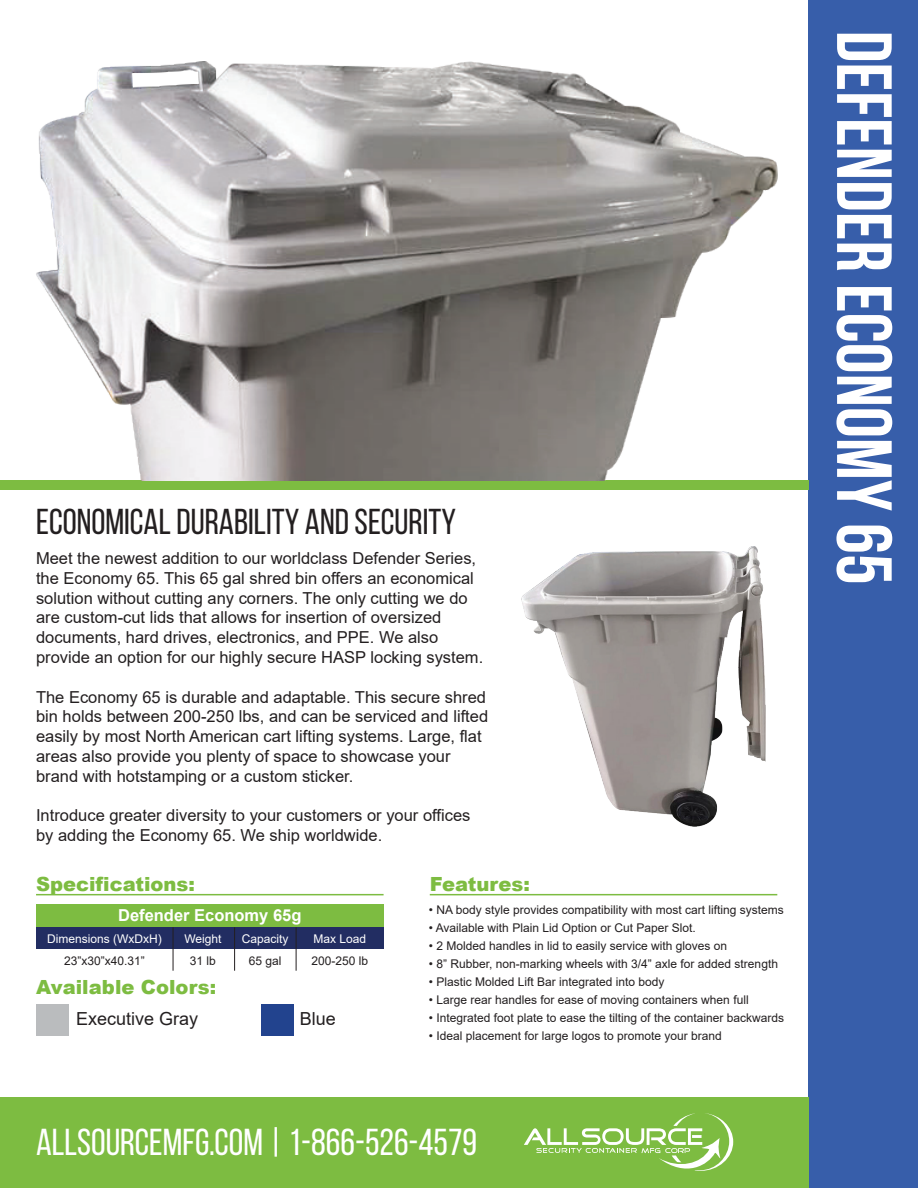
<style>
.page{position:relative;width:918px;height:1188px;background:#fff}
.page>*{position:absolute;margin:0;border:0;box-sizing:border-box;transform-origin:0 0}
.t1{font:700 78px "Bebas Neue";color:#fff}
.t2{font:37.5px "Bebas Neue";color:#fff}
.t3{font:36px "Bebas Neue";color:#231f20}
.t4{font:900 19.5px "Arial";color:#7dbc41}
.t5{font:18px "Arial";color:#231f20}
.t6{font:16.5px/19.8px "Arial";color:#231f20}
.t7{font:700 16.5px "Arial";color:#fff}
.t8{font:12px "Arial";color:#231f20}
.t9{font:12px "Arial";color:#fff}
</style>
<div class="page">
<img style="left:522px;top:546px;width:244px;height:280px">
<div style="left:36px;top:904px;width:348px;height:23px;background:#7dbc41"></div>
<div style="left:36px;top:927px;width:348px;height:22px;background:#222d62"></div>
<div style="left:808px;top:0;width:110px;height:1188px;background:#375eaa"></div>
<div style="left:0;top:1098px;width:808px;height:90px;background:#7dbc41"></div>
<div style="left:0;top:480px;width:808px;height:10px;background:#7dbc41"></div>
<svg style="left:524px;top:1113px;width:209px;height:58px"></svg>
<div style="left:36px;top:1005px;width:32px;height:31px;background:#babcbe"></div>
<div style="left:261px;top:1005px;width:33px;height:31px;background:#22438e"></div>
<hr style="left:173px;top:927px;width:1px;height:44px;background:#231f20">
<hr style="left:234px;top:927px;width:1px;height:44px;background:#231f20">
<hr style="left:296px;top:927px;width:1px;height:44px;background:#231f20">
<hr style="left:36px;top:894px;width:348px;height:1px;background:#7dbc41">
<hr style="left:430px;top:894px;width:347px;height:1px;background:#7dbc41">
<img style="left:36px;top:62px;width:741px;height:418px">
<h3 class="t3" style="left:36px;top:502px;width:421px">ECONOMICAL DURABILITY AND SECURITY</h3>
<p class="t6" style="left:36px;top:548px;width:449px">Meet the newest addition to our worldclass Defender Series, the Economy 65. This 65 gal shred bin offers an economical solution without cutting any corners. The only cutting we do are custom-cut lids that allows for insertion of oversized documents, hard drives, electronics, and PPE. We also provide an option for our highly secure HASP locking system.</p>
<p class="t6" style="left:36px;top:687px;width:454px">The Economy 65 is durable and adaptable. This secure shred bin holds between 200-250 lbs, and can be serviced and lifted easily by most North American cart lifting systems. Large, flat areas also provide you plenty of space to showcase your brand with hotstamping or a custom sticker.</p>
<p class="t6" style="left:36px;top:806px;width:436px">Introduce greater diversity to your customers or your offices by adding the Economy 65. We ship worldwide.</p>
<p class="t4" style="left:36px;top:870px;width:160px">Specifications:</p>
<p class="t7" style="left:118px;top:904px;width:185px">Defender Economy 65g</p>
<p class="t9" style="left:47px;top:930px;width:116px">Dimensions (WxDxH)</p>
<p class="t8" style="left:190px;top:952px;width:28px">31 lb</p>
<p class="t8" style="left:249px;top:952px;width:34px">65 gal</p>
<p class="t8" style="left:311px;top:952px;width:58px">200-250 lb</p>
<p class="t9" style="left:184px;top:930px;width:39px">Weight</p>
<p class="t9" style="left:242px;top:930px;width:48px">Capacity</p>
<p class="t9" style="left:314px;top:930px;width:54px">Max Load</p>
<p class="t8" style="left:64px;top:952px;width:82px">23”x30”x40.31”</p>
<p class="t4" style="left:36px;top:973px;width:182px">Available Colors:</p>
<p class="t5" style="left:76px;top:1006px;width:124px">Executive Gray</p>
<p class="t5" style="left:300px;top:1006px;width:38px">Blue</p>
<p class="t4" style="left:430px;top:870px;width:102px">Features:</p>
<p class="t8" style="left:429px;top:902px;width:356px">• NA body style provides compatibility with most cart lifting systems</p>
<p class="t8" style="left:429px;top:920px;width:268px">• Available with Plain Lid Option or Cut Paper Slot.</p>
<p class="t8" style="left:429px;top:938px;width:300px">• 2 Molded handles in lid to easily service with gloves on</p>
<p class="t8" style="left:429px;top:956px;width:351px">• 8” Rubber, non-marking wheels with 3/4” axle for added strength</p>
<p class="t8" style="left:429px;top:974px;width:237px">• Plastic Molded Lift Bar integrated into body</p>
<p class="t8" style="left:429px;top:992px;width:321px">• Large rear handles for ease of moving containers when full</p>
<p class="t8" style="left:429px;top:1010px;width:357px">• Integrated foot plate to ease the tilting of the container backwards</p>
<p class="t8" style="left:429px;top:1028px;width:295px">• Ideal placement for large logos to promote your brand</p>
<h2 class="t2" style="left:36px;top:1121px;width:443px">ALLSOURCEMFG.COM | 1-866-526-4579</h2>
<h1 class="t1" style="left:907px;top:31px;width:556px;rotate:90deg">Defender economy 65</h1>
</div>
